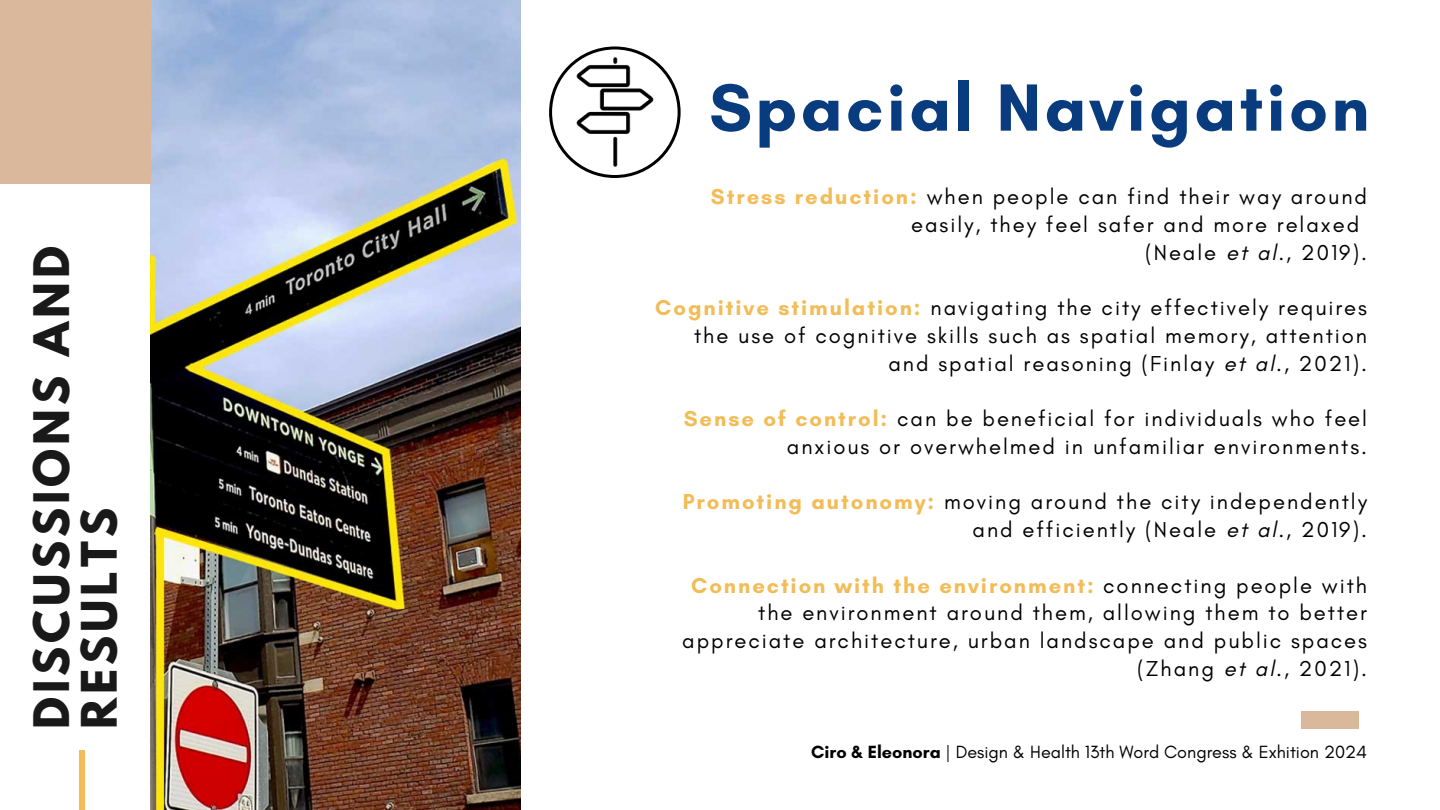
<style>
.page{position:relative;width:1440px;height:810px;background:#fff}
.page>*{position:absolute;margin:0;border:0;box-sizing:border-box;transform-origin:0 0}
.t1{font:700 68px "Glacial Indifference";letter-spacing:.05em;color:#093c7e}
.t2{font:700 43.4px/47.7px "League Spartan";letter-spacing:.09em;color:#191919}
.t3{font:22px/27.8px "Glacial Indifference";letter-spacing:.09em;color:#000;text-align:right}
.t4{font:18px "Glacial Indifference";color:#000}
.s1{font-weight:700;color:#f2bc57}
.s2{font-style:italic}
.s3{font-weight:700}
</style>
<div class="page">
<img style="left:150px;top:0;width:370px;height:810px">
<div style="left:0;top:0;width:151px;height:184px;background:#d9b89b"></div>
<div style="left:1301px;top:711px;width:58px;height:18px;background:#d9b89b"></div>
<div style="left:79px;top:750px;width:6px;height:60px;background:#f2bc57"></div>
<svg style="left:549px;top:46px;width:132px;height:132px"></svg>
<h1 class="t2" style="left:33px;top:729px;width:484px;rotate:-90deg">DISCUSSIONS AND<br>RESULTS</h1>
<p class="t1" style="left:709px;top:66px;width:662px">Spacial Navigation</p>
<h3 class="t3" style="left:711px;top:182px;width:658px"><span class="s1">Stress reduction:</span> when people can find their way around</h3>
<h3 class="t3" style="left:911px;top:210px;width:450px">easily, they feel safer and more relaxed</h3>
<h3 class="t3" style="left:1145px;top:238px;width:224px">(Neale <span class="s2">et al.</span>, 2019).</h3>
<h3 class="t3" style="left:655px;top:293px;width:713px"><span class="s1">Cognitive stimulation:</span> navigating the city effectively requires the use of cognitive skills such as spatial memory, attention and spatial reasoning (Finlay <span class="s2">et al.</span>, 2021).</h3>
<h3 class="t3" style="left:684px;top:404px;width:685px"><span class="s1">Sense of control:</span> can be beneficial for individuals who feel anxious or overwhelmed in unfamiliar environments.</h3>
<h3 class="t3" style="left:683px;top:488px;width:686px"><span class="s1">Promoting autonomy:</span> moving around the city independently and efficiently (Neale <span class="s2">et al.</span>, 2019).</h3>
<h3 class="t3" style="left:682px;top:571px;width:686px"><span class="s1">Connection with the environment:</span> connecting people with the environment around them, allowing them to better appreciate architecture, urban landscape and public spaces (Zhang <span class="s2">et al.</span>, 2021).</h3>
<p class="t4" style="left:811px;top:741px;width:557px"><span class="s3">Ciro &amp; Eleonora</span> | Design &amp; Health 13th Word Congress &amp; Exhition 2024</p>
</div>
